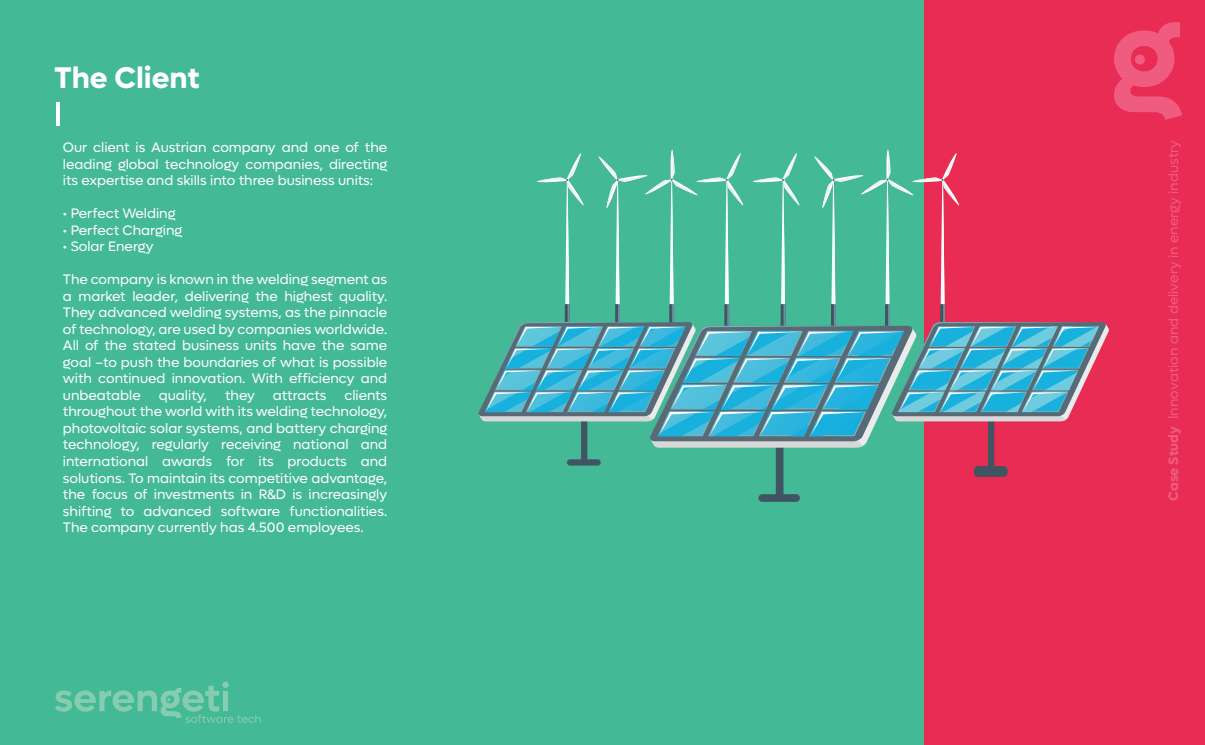
<style>
.page{position:relative;width:1205px;height:745px;background:#fff}
.page>*{position:absolute;margin:0;border:0;box-sizing:border-box;transform-origin:0 0}
.t1{font:700 30px "Lufga";color:#fff}
.t2{font:13.75px/16.5px "Lufga";color:#fff;text-align:justify}
.t3{font:13.75px "Lufga";color:#f05c80}
.s1{font-weight:700}
</style>
<div class="page">
<div style="left:0;top:0;width:1205px;height:744px;background:#44b996"></div>
<svg style="left:55px;top:681px;width:206px;height:42px"></svg>
<hr style="left:57px;top:102px;width:3px;height:23px;background:#fff">
<div style="left:925px;top:0;width:280px;height:744px;background:#e82c53"></div>
<svg style="left:1114px;top:22px;width:68px;height:98px"></svg>
<svg style="left:478px;top:149px;width:631px;height:352px"></svg>
<h1 class="t1" style="left:54px;top:64px;width:147px">The Client</h1>
<p class="t2" style="left:63px;top:140px;width:326px">Our client is Austrian company and one of the leading global technology companies, directing its expertise and skills into three business units:</p>
<p class="t2" style="left:63px;top:206px;width:114px">• Perfect Welding</p>
<p class="t2" style="left:63px;top:222px;width:121px">• Perfect Charging</p>
<p class="t2" style="left:63px;top:239px;width:92px">• Solar Energy</p>
<p class="t2" style="left:63px;top:272px;width:326px">The company is known in the welding segment as a market leader, delivering the highest quality.<br>They advanced welding systems, as the pinnacle of technology, are used by companies worldwide.<br>All of the stated business units have the same goal –to push the boundaries of what is possible with continued innovation. With efficiency and unbeatable</p>
<p class="t2" style="left:63px;top:387px;width:326px;text-indent:282px">clients throughout the world with its welding technology, photovoltaic solar systems, and battery charging technology, regularly receiving national and international awards for its products and solutions. To maintain its competitive advantage, the focus of investments in R&amp;D is increasingly shifting to advanced software functionalities.<br>The company currently has 4.500 employees.</p>
<p class="t2" style="left:159px;top:387px;width:50px">quality,</p>
<p class="t2" style="left:225px;top:387px;width:31px">they</p>
<p class="t2" style="left:273px;top:387px;width:55px">attracts</p>
<p class="t3" style="left:1167px;top:501px;width:362px;rotate:-90deg"><span class="s1">Case Study</span> Innovation and delivery in energy industry</p>
</div>
